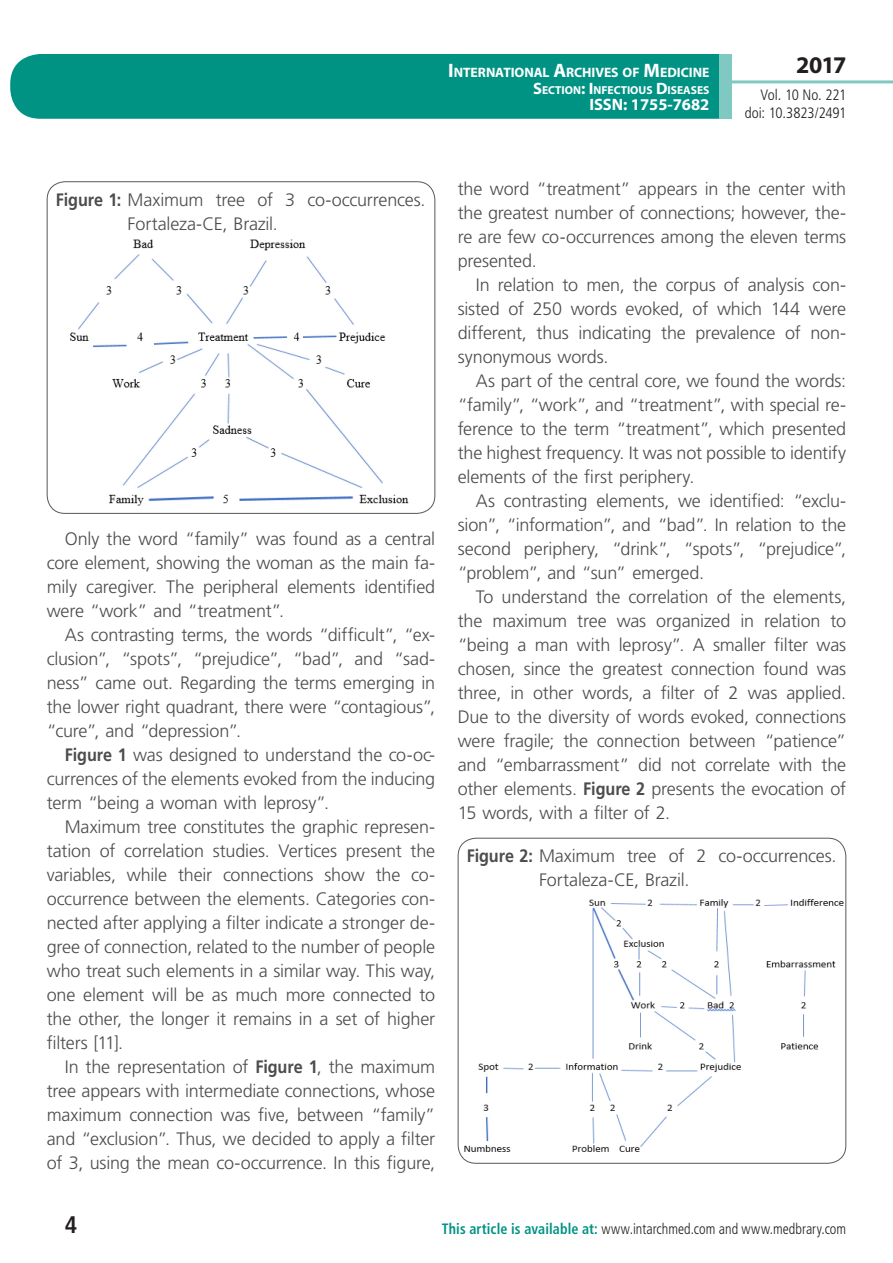
<style>
.page{position:relative;width:893px;height:1263px;background:#fff}
.page>*{position:absolute;margin:0;border:0;box-sizing:border-box;transform-origin:0 0}
.t1{font:700 24px "Myriad Pro";color:#231f20}
.t2{font:700 condensed 24px "Frutiger LT Std";color:#231f20}
.t3{font:300 18px/24px "Frutiger LT Std";letter-spacing:-.01em;color:#4b4c4d;text-align:justify}
.t4{font:700 16.5px "Myriad Pro";color:#fff}
.t5{font:300 condensed 15px "Frutiger LT Std";color:#231f20;scale:.94 1}
.t6{font:300 condensed 15px/18px "Frutiger LT Std";color:#231f20;text-align:right}
.t7{font:700 13.65px "Myriad Pro";letter-spacing:-.005em;color:#fff}
.t8{font:700 11.55px "Myriad Pro";color:#fff}
.s1{font-size:19.5px}
.s2{font-size:16.5px}
.s3{font-weight:700}
.s4{font-weight:700;color:#009384}
</style>
<div class="page">
<div style="left:10px;top:54px;width:775px;height:65px;background:#009384;border-radius:30px"></div>
<div style="left:732px;top:0;width:161px;height:157px;background:#fff"></div>
<hr style="left:730px;top:80px;width:163px;height:3px;background:#80c9c2">
<div style="left:719px;top:54px;width:13px;height:65px;background:#80c9c2"></div>
<div style="left:47px;top:181px;width:388px;height:333px;border:1px solid #57585a;border-radius:18px"></div>
<img style="left:70px;top:239px;width:339px;height:267px">
<img style="left:460px;top:899px;width:384px;height:255px">
<div style="left:458px;top:838px;width:388px;height:326px;border:1px solid #57585a;border-radius:18px"></div>
<p class="t7" style="left:448px;top:64px;width:263px"><span class="s1">I</span>NTERNATIONAL <span class="s1">A</span>RCHIVES OF <span class="s1">M</span>EDICINE</p>
<p class="t8" style="left:533px;top:82px;width:178px"><span class="s2">S</span>ECTION<span class="s2">: I</span>NFECTIOUS <span class="s2">D</span>ISEASES</p>
<p class="t4" style="left:589px;top:94px;width:122px">ISSN: 1755-7682</p>
<h1 class="t1" style="left:796px;top:49px;width:52px">2017</h1>
<p class="t6" style="left:745px;top:86px;width:103px">Vol. 10 No. 221 doi: 10.3823/2491</p>
<p class="t3" style="left:127px;top:188px;width:300px;text-indent:-72px"><span class="s3">Figure 1:</span> Maximum tree of 3 co-occurrences.<br>Fortaleza-CE, Brazil.</p>
<p class="t3" style="left:47px;top:527px;width:390px;text-indent:18px">Only the word “family” was found as a central core element, showing the woman as the main fa&shy;mily caregiver. The peripheral elements identified were “work” and “treatment”.</p>
<p class="t3" style="left:47px;top:623px;width:390px;text-indent:18px">As contrasting terms, the words “difficult”, “ex&shy;clusion”, “spots”, “prejudice”, “bad”, and “sad&shy;ness” came out. Regarding the terms emerging in the lower right quadrant, there were “contagious”, “cure”, and “depression”.</p>
<p class="t3" style="left:47px;top:743px;width:390px;text-indent:18px"><span class="s3">Figure 1</span> was designed to understand the co-oc&shy;currences of the elements evoked from the inducing term “being a woman with leprosy”.</p>
<p class="t3" style="left:47px;top:815px;width:390px;text-indent:18px">Maximum tree constitutes the graphic represen&shy;tation of correlation studies. Vertices present the variables, while their connections show the co&shy;occurrence between the elements. Categories con&shy;nected after applying a filter indicate a stronger de&shy;gree of connection, related to the number of people who treat such elements in a similar way. This way, one element will be as much more connected to the other, the longer it remains in a set of higher filters [11].</p>
<p class="t3" style="left:47px;top:1055px;width:390px;text-indent:18px">In the representation of <span class="s3">Figure 1</span>, the maximum tree appears with intermediate connections, whose maximum connection was five, between “family” and “exclusion”. Thus, we decided to apply a filter of 3, using the mean co-occurrence. In this figure,</p>
<p class="t3" style="left:458px;top:177px;width:390px">the word “treatment” appears in the center with the greatest number of connections; however, the&shy;re are few co-occurrences among the eleven terms presented.</p>
<p class="t3" style="left:458px;top:273px;width:390px;text-indent:18px">In relation to men, the corpus of analysis con&shy;sisted of 250 words evoked, of which 144 were different, thus indicating the prevalence of non&shy;synonymous words.</p>
<p class="t3" style="left:458px;top:369px;width:390px;text-indent:18px">As part of the central core, we found the words: “family”, “work”, and “treatment”, with special re&shy;ference to the term “treatment”, which presented the highest frequency. It was not possible to identify elements of the first periphery.</p>
<p class="t3" style="left:458px;top:489px;width:390px;text-indent:18px">As contrasting elements, we identified: “exclu&shy;sion”, “information”, and “bad”. In relation to the second periphery, “drink”, “spots”, “prejudice”, “problem”, and “sun” emerged.</p>
<p class="t3" style="left:458px;top:585px;width:390px;text-indent:18px">To understand the correlation of the elements, the maximum tree was organized in relation to “being a man with leprosy”. A smaller filter was chosen, since the greatest connection found was three, in other words, a filter of 2 was applied.<br>Due to the diversity of words evoked, connections were fragile; the connection between “patience” and “embarrassment” did not correlate with the other elements. <span class="s3">Figure 2</span> presents the evocation of 15 words, with a filter of 2.</p>
<p class="t3" style="left:539px;top:844px;width:299px;text-indent:-72px"><span class="s3">Figure 2:</span> Maximum tree of 2 co-occurrences.<br>Fortaleza-CE, Brazil.</p>
<h1 class="t2" style="left:65px;top:1210px;width:14px">4</h1>
<p class="t5" style="left:442px;top:1220px;width:432px"><span class="s4">This article is available at:</span> www.intarchmed.com and www.medbrary.com</p>
</div>
